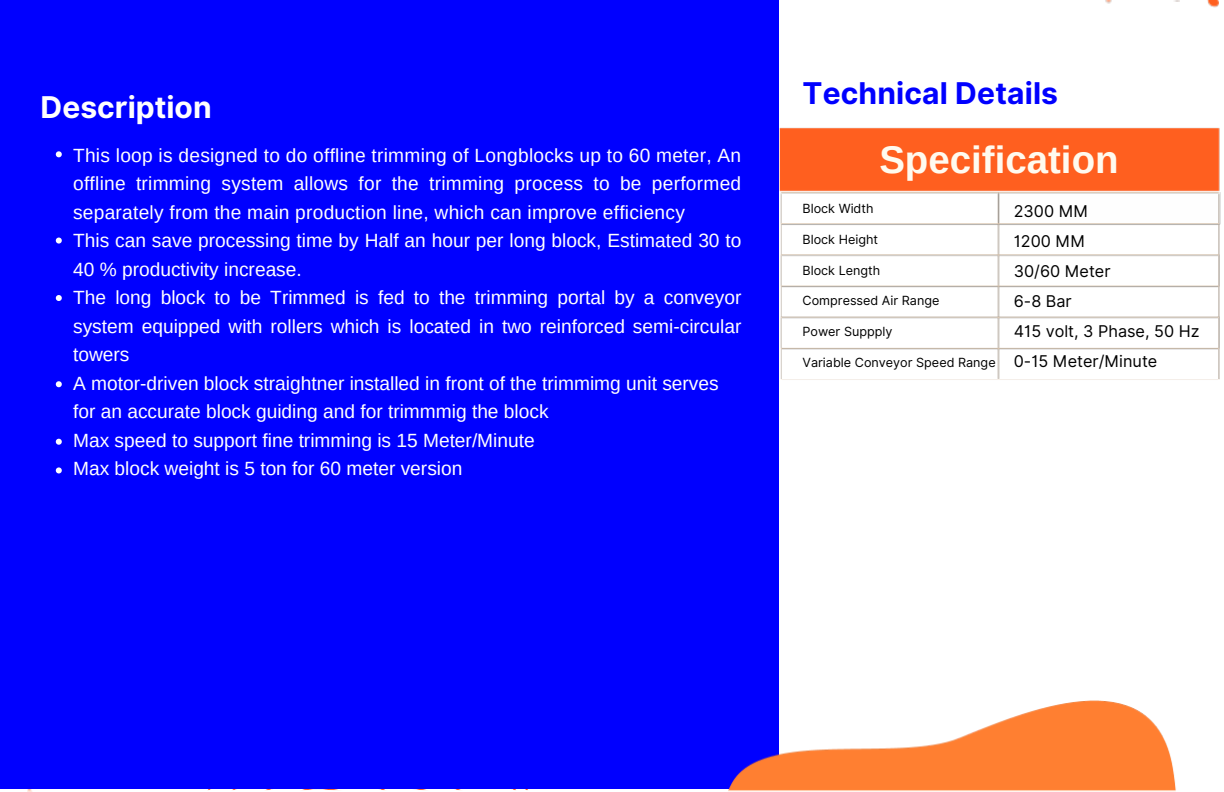
<style>
.page{position:relative;width:1224px;height:792px;background:#fff}
.page>*{position:absolute;margin:0;border:0;box-sizing:border-box;transform-origin:0 0}
.t1{font:700 38.5px "Arimo";color:#fffaef}
.t2{font:700 30px "Inter";letter-spacing:.005em;color:#00f}
.t3{font:700 30px "Inter";color:#fefefe}
.t4{font:19.1px/28.5px "Arimo";color:#fff}
.t5{font:16.2px/30px "Inter";color:#000}
.t6{font:12.6px "Inter";color:#000}
</style>
<div class="page">
<svg style="left:1207px;top:1px;width:11px;height:7px"></svg>
<svg style="left:1105px;top:1px;width:7px;height:2px"></svg>
<div style="left:778px;top:128px;width:442px;height:64px;background:#ff5f1f"></div>
<img style="left:781px;top:192px;width:439px;height:188px">
<div style="left:0;top:0;width:778px;height:789px;background:#00f"></div>
<img style="left:728px;top:700px;width:448px;height:92px">
<svg style="left:56px;top:151px;width:6px;height:6px"></svg>
<svg style="left:56px;top:238px;width:6px;height:6px"></svg>
<svg style="left:55px;top:295px;width:7px;height:6px"></svg>
<svg style="left:56px;top:381px;width:6px;height:6px"></svg>
<svg style="left:56px;top:439px;width:6px;height:6px"></svg>
<svg style="left:56px;top:467px;width:6px;height:6px"></svg>
<p class="t3" style="left:41px;top:89px;width:173px">Description</p>
<p class="t2" style="left:802px;top:75px;width:257px">Technical Details</p>
<p class="t4" style="left:73px;top:141px;width:670px">This loop is designed to do offline trimming of Longblocks up to 60 meter, An</p>
<p class="t1" style="left:879px;top:138px;width:241px">Specification</p>
<p class="t4" style="left:73px;top:169px;width:670px">offline trimming system allows for the trimming process to be performed separately from the main production line, which can improve efficiency</p>
<p class="t4" style="left:73px;top:226px;width:670px">This can save processing time by Half an hour per long block, Estimated 30 to<br>40 % productivity increase.</p>
<p class="t4" style="left:73px;top:283px;width:670px;text-align:justify">The long block to be Trimmed is fed to the trimming portal by a conveyor system equipped with rollers which is located in two reinforced semi-circular towers</p>
<p class="t4" style="left:73px;top:369px;width:647px">A motor-driven block straightner installed in front of the trimmimg unit serves</p>
<p class="t4" style="left:73px;top:397px;width:477px">for an accurate block guiding and for trimmmig the block</p>
<p class="t4" style="left:73px;top:426px;width:463px">Max speed to support fine trimming is 15 Meter/Minute</p>
<p class="t4" style="left:73px;top:454px;width:391px">Max block weight is 5 ton for 60 meter version</p>
<p class="t6" style="left:802px;top:201px;width:73px">Block Width</p>
<p class="t6" style="left:802px;top:232px;width:77px">Block Height</p>
<p class="t6" style="left:802px;top:263px;width:79px">Block Length</p>
<p class="t6" style="left:802px;top:293px;width:139px">Compressed Air Range</p>
<p class="t6" style="left:802px;top:324px;width:92px">Power Suppply</p>
<p class="t6" style="left:802px;top:355px;width:195px">Variable Conveyor Speed Range</p>
<p class="t5" style="left:1014px;top:196px;width:76px">2300 MM</p>
<p class="t5" style="left:1014px;top:226px;width:73px">1200 MM</p>
<p class="t5" style="left:1014px;top:256px;width:98px">30/60 Meter</p>
<p class="t5" style="left:1014px;top:286px;width:60px">6-8 Bar</p>
<p class="t5" style="left:1014px;top:316px;width:187px">415 volt, 3 Phase, 50 Hz<br>0-15 Meter/Minute</p>
</div>
